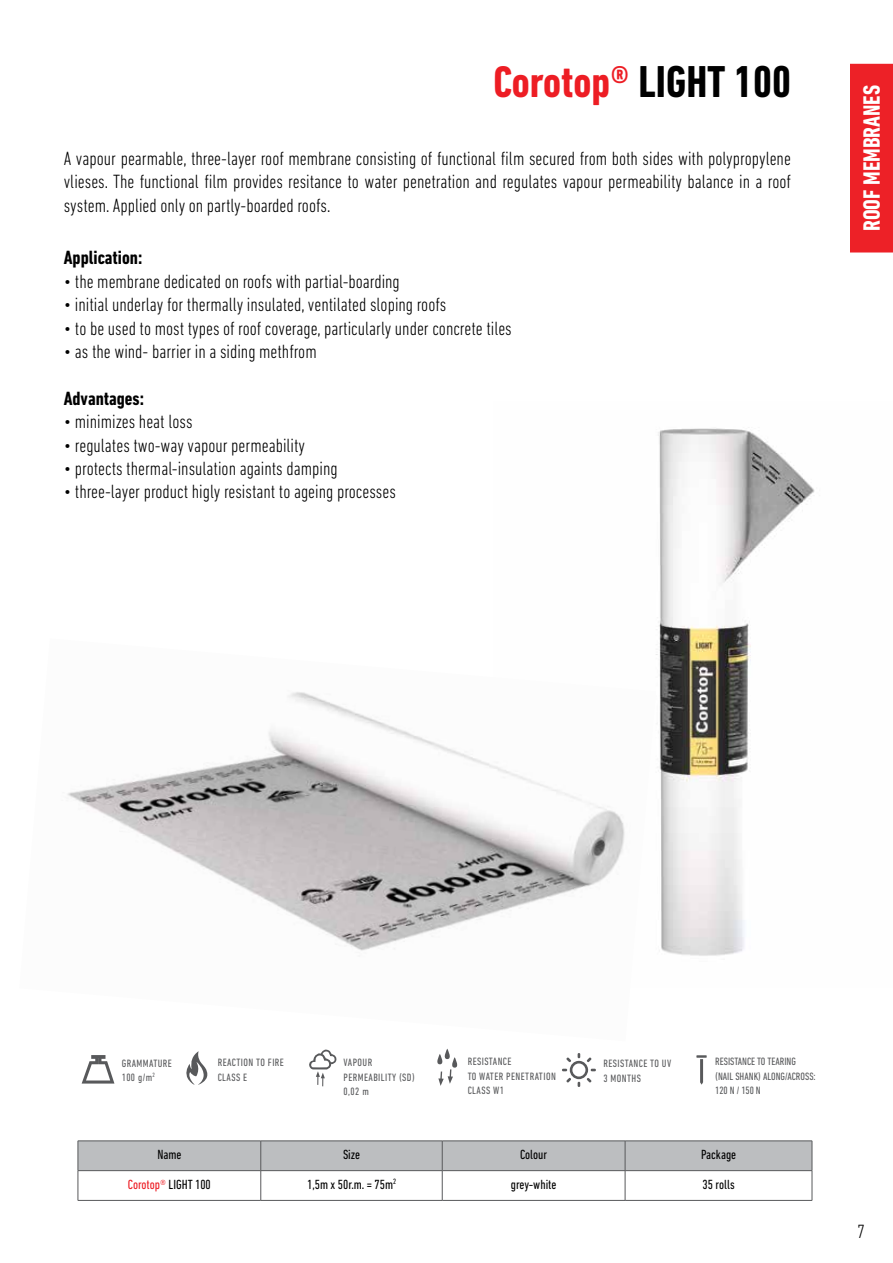
<style>
.page{position:relative;width:893px;height:1263px;background:#fff}
.page>*{position:absolute;margin:0;border:0;box-sizing:border-box;transform-origin:0 0}
.t1{font:700 condensed 45.45px "DIN Next LT Pro";color:#000}
.t2{font:700 condensed 24px "DIN Next LT Pro";color:#fff}
.t3{font:300 condensed 19.5px/23.4px "DIN Next LT Pro";color:#000;text-align:justify}
.t4{font:700 condensed 19.5px "DIN Next LT Pro";color:#000}
.t5{font:condensed 13.5px "DIN Next LT Pro";color:#000}
.t6{font:condensed 13.5px "DIN Next LT Pro";color:#ed1d24}
.t7{font:condensed 10.8px/14.4px "DIN Next LT Pro";letter-spacing:.04em;color:#58595b}
.t8{font:condensed 10.8px/14.4px "DIN Next LT Pro";color:#58595b}
.s1{font-size:45px;color:#ed1d24}
.s2{color:#ed1d24}
.s3{color:#000}
</style>
<div class="page">
<div style="left:850px;top:64px;width:43px;height:188px;background:#ed2127"></div>
<hr style="left:78px;top:1140px;width:183px;height:1px;background:#58595b">
<hr style="left:261px;top:1140px;width:181px;height:1px;background:#58595b">
<hr style="left:442px;top:1140px;width:183px;height:1px;background:#58595b">
<hr style="left:625px;top:1140px;width:187px;height:1px;background:#58595b">
<svg style="left:78px;top:1141px;width:735px;height:59px"></svg>
<hr style="left:78px;top:1200px;width:183px;height:1px;background:#58595b">
<hr style="left:261px;top:1200px;width:181px;height:1px;background:#58595b">
<hr style="left:442px;top:1200px;width:183px;height:1px;background:#58595b">
<hr style="left:625px;top:1200px;width:187px;height:1px;background:#58595b">
<img style="left:656px;top:428px;width:159px;height:528px">
<img style="left:67px;top:692px;width:558px;height:259px">
<svg style="left:82px;top:1055px;width:32px;height:28px"></svg>
<svg style="left:437px;top:1049px;width:21px;height:37px"></svg>
<svg style="left:696px;top:1055px;width:11px;height:30px"></svg>
<svg style="left:186px;top:1051px;width:22px;height:34px"></svg>
<svg style="left:309px;top:1049px;width:28px;height:37px"></svg>
<svg style="left:562px;top:1053px;width:34px;height:34px"></svg>
<h1 class="t1" style="left:493px;top:56px;width:299px"><span class="s1">Corotop</span><span class="s2">®</span> LIGHT 100</h1>
<p class="t3" style="left:64px;top:146px;width:729px">A vapour pearmable, three-layer roof membrane consisting of functional film secured from both sides with polypropylene vlieses. The functional film provides resitance to water penetration and regulates vapour permeability balance in a roof system. Applied only on partly-boarded roofs.</p>
<p class="t4" style="left:64px;top:247px;width:80px">Application:</p>
<p class="t3" style="left:64px;top:269px;width:338px">• the membrane dedicated on roofs with partial-boarding</p>
<p class="t3" style="left:64px;top:293px;width:384px">• initial underlay for thermally insulated, ventilated sloping roofs</p>
<p class="t3" style="left:64px;top:316px;width:450px">• to be used to most types of roof coverage, particularly under concrete tiles</p>
<p class="t3" style="left:64px;top:340px;width:254px">• as the wind- barrier in a siding methfrom</p>
<p class="t4" style="left:64px;top:387px;width:82px">Advantages:</p>
<p class="t3" style="left:64px;top:410px;width:130px">• minimizes heat loss</p>
<p class="t3" style="left:64px;top:433px;width:243px">• regulates two-way vapour permeability</p>
<p class="t3" style="left:64px;top:457px;width:275px">• protects thermal-insulation againts damping</p>
<p class="t3" style="left:64px;top:480px;width:334px">• three-layer product higly resistant to ageing processes</p>
<p class="t2" style="left:858px;top:231px;width:148px;rotate:-90deg">ROOF MEMBRANES</p>
<p class="t7" style="left:468px;top:1054px;width:90px">RESISTANCE<br>TO WATER PENETRATION<br>CLASS W1</p>
<p class="t7" style="left:122px;top:1055px;width:52px">GRAMMATURE<br>100 g/m<sup>2</sup></p>
<p class="t8" style="left:715px;top:1054px;width:102px">RESISTANCE TO TEARING (NAIL SHANK) ALONG/ACROSS:<br>120 N / 150 N</p>
<p class="t7" style="left:218px;top:1055px;width:68px">REACTION TO FIRE<br>CLASS E</p>
<p class="t7" style="left:344px;top:1055px;width:73px">VAPOUR<br>PERMEABILITY (SD)<br>0,02 m</p>
<p class="t7" style="left:603px;top:1056px;width:69px">RESISTANCE TO UV<br>3 MONTHS</p>
<p class="t5" style="left:157px;top:1146px;width:26px">Name</p>
<p class="t5" style="left:343px;top:1146px;width:19px">Size</p>
<p class="t5" style="left:520px;top:1146px;width:29px">Colour</p>
<p class="t6" style="left:128px;top:1176px;width:84px">Corotop® <span class="s3">LIGHT 100</span></p>
<p class="t5" style="left:307px;top:1176px;width:90px">1,5m x 50r.m. = 75m<sup>2</sup></p>
<p class="t5" style="left:511px;top:1176px;width:47px">grey-white</p>
<p class="t5" style="left:701px;top:1146px;width:37px">Package</p>
<p class="t5" style="left:703px;top:1176px;width:34px">35 rolls</p>
<p class="t3" style="left:857px;top:1220px;width:9px">7</p>
</div>
